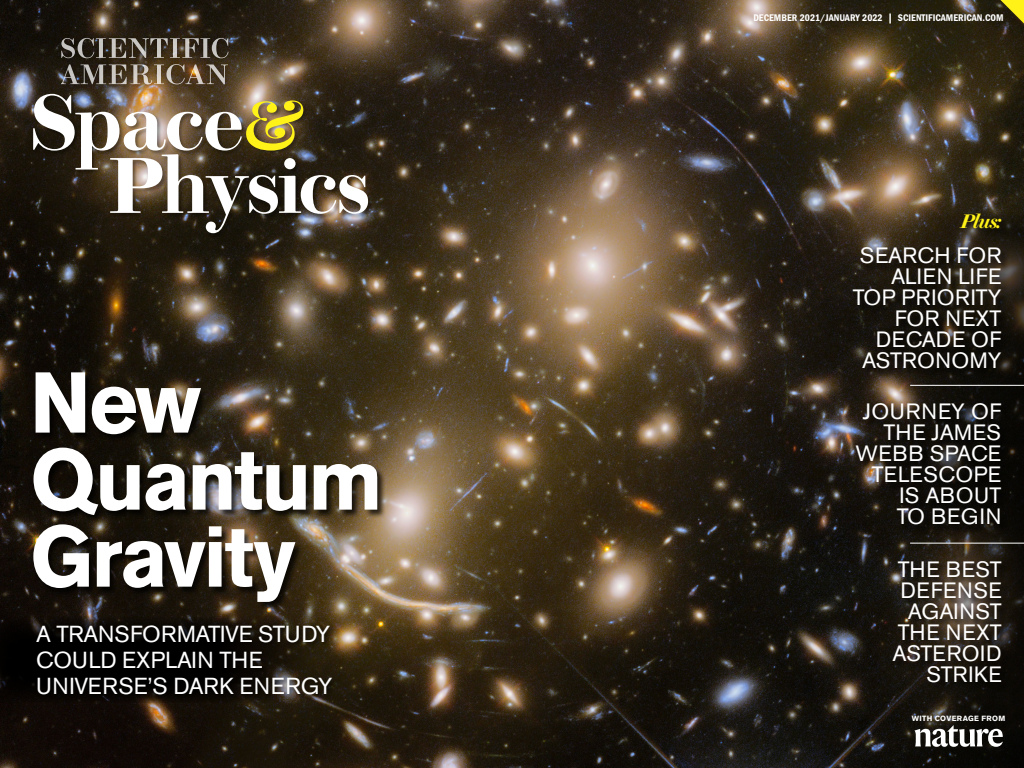
<style>
.page{position:relative;width:1024px;height:768px;background:#fff}
.page>*{position:absolute;margin:0;border:0;box-sizing:border-box;transform-origin:0 0}
.t1{font:700 85.3px/77px "Akzidenz Grotesk BE";letter-spacing:-.035em;color:#fff}
.t2{font:600 79.1px/63.3px "Brunel Deck";letter-spacing:-.03em;color:#fff}
.t3{font:23px/26px "Akzidenz Grotesk BE";letter-spacing:.005em;color:#fff}
.t4{font:22px/21px "Akzidenz Grotesk BE";letter-spacing:.02em;color:#fff;text-align:right}
.t5{font:italic 600 19.5px "Brunel Deck";color:#fff218}
.t6{font:10px "ITC Franklin Gothic Std Dm Cd";color:#fff}
.t7{font:700 7.5px "Akzidenz Grotesk BE";letter-spacing:.045em;color:#fff}
.s1{font-family:"Playfair Display";font-weight:700;font-size:68px;color:#fff218}
</style>
<div class="page">
<img style="left:0;top:0;width:1024px;height:768px">
<svg style="left:1000px;top:0;width:24px;height:24px"></svg>
<div style="left:33px;top:372px;width:353px;height:239px;background:#000;opacity:.75"></div>
<div style="left:33px;top:93px;width:340px;height:145px;background:#000;opacity:.4"></div>
<div style="left:57px;top:34px;width:175px;height:54px;background:#000;opacity:.35"></div>
<svg style="left:61px;top:38px;width:168px;height:20px;background:#5c554b"></svg>
<svg style="left:61px;top:64px;width:167px;height:20px;background:#6e6050"></svg>
<svg style="left:857px;top:213px;width:167px;height:555px;background:#1e1912"></svg>
<div style="left:853px;top:247px;width:158px;height:132px;background:#000;opacity:.98"></div>
<div style="left:959px;top:213px;width:50px;height:23px;background:#000;opacity:.4"></div>
<div style="left:856px;top:403px;width:155px;height:132px;background:#000;opacity:.98"></div>
<div style="left:893px;top:561px;width:119px;height:131px;background:#000;opacity:.98"></div>
<svg style="left:914px;top:725px;width:89px;height:22px"></svg>
<hr style="left:910px;top:543px;width:114px;height:1px;background:#fff">
<hr style="left:910px;top:385px;width:114px;height:1px;background:#fff">
<svg style="left:0;top:616px;width:316px;height:87px;background:#110c07"></svg>
<div style="left:34px;top:623px;width:304px;height:78px;background:#000;opacity:.75"></div>
<h2 class="t2" style="left:108px;top:93px;width:263px;text-indent:-78px">Space<span class="s1">&amp;<br></span>Physics</h2>
<h1 class="t1" style="left:30px;top:365px;width:355px">New<br>Quantum<br>Gravity</h1>
<p class="t3" style="left:36px;top:621px;width:298px">A TRANSFORMATIVE STUDY<br>COULD EXPLAIN THE<br>UNIVERSE’S DARK ENERGY</p>
<p class="t6" style="left:753px;top:12px;width:252px">DECEMBER 2021/JANUARY 2022 | SCIENTIFICAMERICAN.COM</p>
<p class="t5" style="left:961px;top:210px;width:43px">Plus:</p>
<p class="t4" style="left:853px;top:245px;width:150px">SEARCH FOR<br>ALIEN LIFE<br>TOP PRIORITY<br>FOR NEXT<br>DECADE OF<br>ASTRONOMY</p>
<p class="t4" style="left:855px;top:401px;width:147px">JOURNEY OF<br>THE JAMES<br>WEBB SPACE<br>TELESCOPE<br>IS ABOUT<br>TO BEGIN</p>
<p class="t4" style="left:893px;top:559px;width:111px">THE BEST<br>DEFENSE<br>AGAINST<br>THE NEXT<br>ASTEROID<br>STRIKE</p>
<p class="t7" style="left:912px;top:714px;width:95px">WITH COVERAGE FROM</p>
</div>
